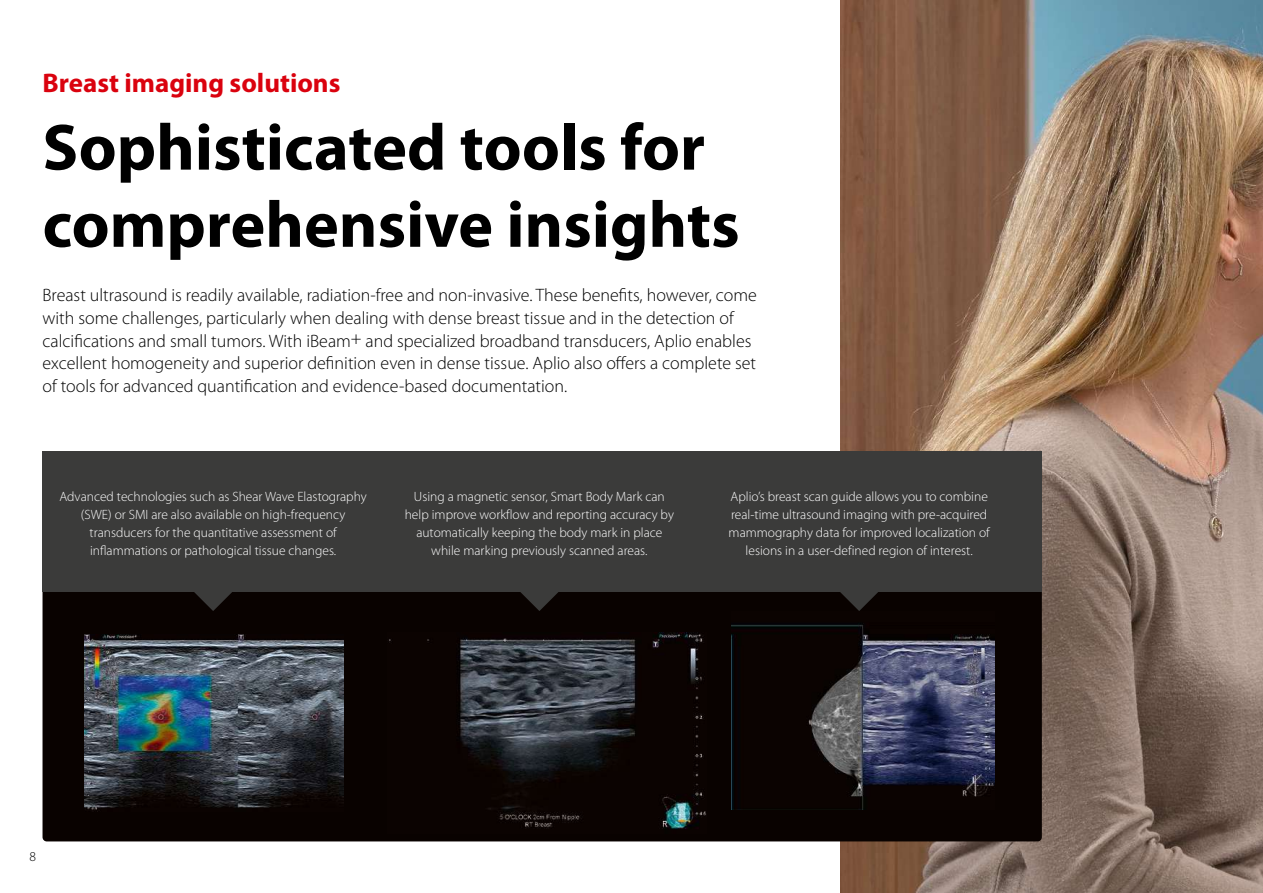
<style>
.page{position:relative;width:1263px;height:893px;background:#fff}
.page>*{position:absolute;margin:0;border:0;box-sizing:border-box;transform-origin:0 0}
.t1{font:700 66px/77.1px "Myriad Pro";color:#000}
.t2{font:700 27px "Myriad Pro";color:#da020e}
.t3{font:300 18px/22.6px "Myriad Pro";color:#000}
.t4{font:300 13.5px/18.1px "Myriad Pro";color:#fff;text-align:center}
.t5{font:300 13.5px "Myriad Pro";color:#000}
</style>
<div class="page">
<img style="left:840px;top:0;width:423px;height:893px">
<div style="left:43px;top:592px;width:999px;height:249px;background:#090200"></div>
<div style="left:43px;top:451px;width:999px;height:141px;background:#3b3b3a"></div>
<img style="left:388px;top:633px;width:319px;height:201px">
<img style="left:85px;top:634px;width:258px;height:177px">
<img style="left:731px;top:612px;width:264px;height:197px">
<svg style="left:188px;top:592px;width:50px;height:19px"></svg>
<svg style="left:514px;top:592px;width:50px;height:19px"></svg>
<svg style="left:834px;top:592px;width:50px;height:19px"></svg>
<h2 class="t2" style="left:43px;top:66px;width:299px">Breast imaging solutions</h2>
<h1 class="t1" style="left:43px;top:107px;width:699px">Sophisticated tools for comprehensive insights</h1>
<p class="t3" style="left:43px;top:284px;width:716px">Breast ultrasound is readily available, radiation-free and non-invasive. These benefits, however, come with some challenges, particularly when dealing with dense breast tissue and in the detection of calcifications and small tumors. With iBeam+ and specialized broadband transducers, Aplio enables excellent homogeneity and superior definition even in dense tissue. Aplio also offers a complete set of tools for advanced quantification and evidence-based documentation.</p>
<p class="t4" style="left:60px;top:488px;width:309px">Advanced technologies such as Shear Wave Elastography (SWE) or SMI are also available on high-frequency transducers for the quantitative assessment of inflammations or pathological tissue changes.</p>
<p class="t4" style="left:405px;top:488px;width:271px">Using a magnetic sensor, Smart Body Mark can help improve workflow and reporting accuracy by automatically keeping the body mark in place while marking previously scanned areas.</p>
<p class="t4" style="left:729px;top:488px;width:263px">Aplio’s breast scan guide allows you to combine real-time ultrasound imaging with pre-acquired mammography data for improved localization of lesions in a user-defined region of interest.</p>
<p class="t5" style="left:29px;top:849px;width:8px">8</p>
</div>
